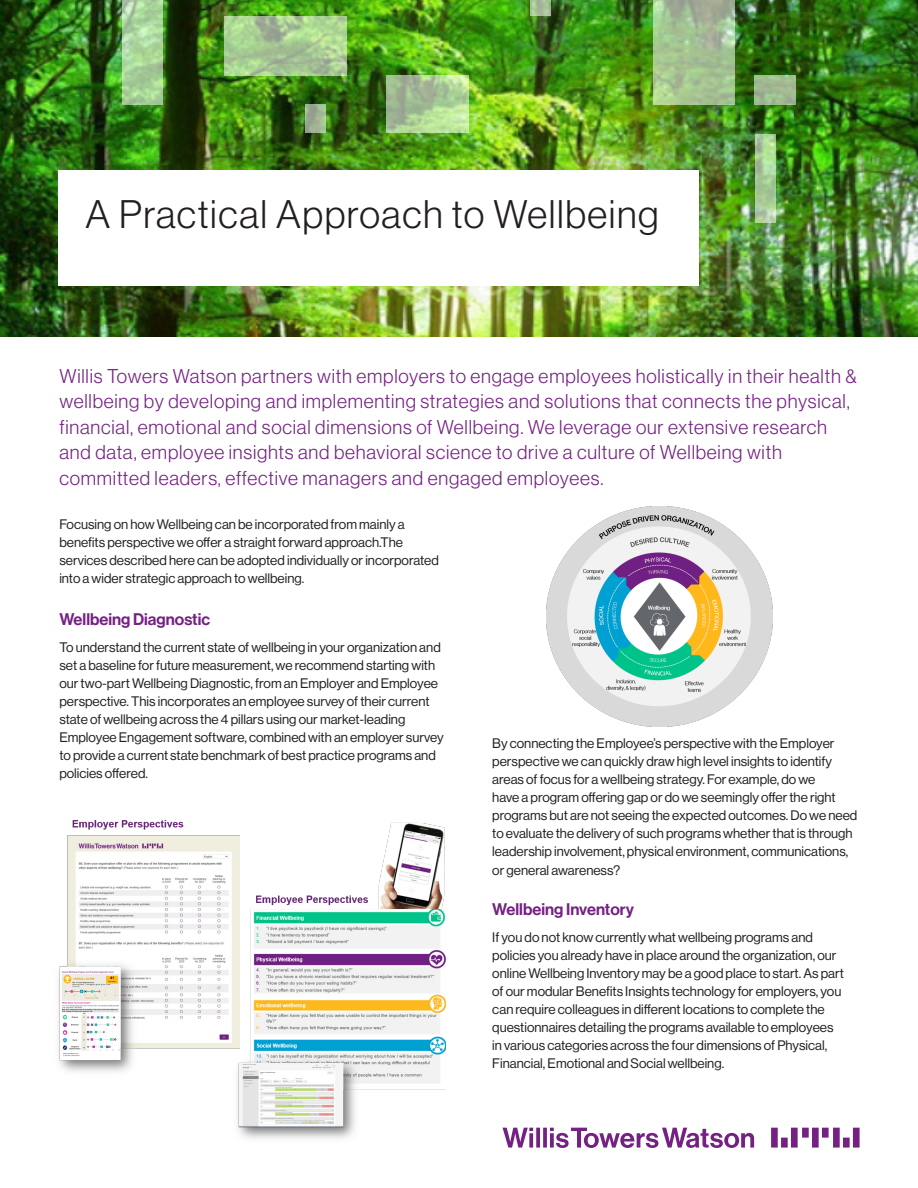
<style>
.page{position:relative;width:918px;height:1188px;background:#fff}
.page>*{position:absolute;margin:0;border:0;box-sizing:border-box;transform-origin:0 0}
.Cover_Title_Black{font:39px "N Haas Grotesk DS Pro 45 Lt";letter-spacing:.04em;color:#231f20}
.Callout_1__13pt_ligh{font:19.5px/25.5px "N Haas Grotesk DS Pro 45 Lt";letter-spacing:.04em;color:#752183}
.Subhead_1__11_13_Med{font:16.5px "N Haas Grotesk DS Pro 65 Md";color:#752183}
.Body_text_black{font:13.5px/18px "N Haas Grotesk DS Pro 55 Rg";color:#231f20}
</style>
<div class="page">
<svg style="left:503px;top:1128px;width:357px;height:20px"></svg>
<img style="left:0;top:0;width:918px;height:337px">
<svg style="left:122px;top:0;width:41px;height:105px;background:#aad49c"></svg>
<svg style="left:224px;top:16px;width:122px;height:59px;background:#a9cb94"></svg>
<svg style="left:305px;top:105px;width:20px;height:28px"></svg>
<svg style="left:387px;top:75px;width:82px;height:58px;background:#adcb98"></svg>
<svg style="left:531px;top:0;width:20px;height:16px"></svg>
<svg style="left:653px;top:0;width:81px;height:105px;background:#a5c095"></svg>
<svg style="left:755px;top:75px;width:41px;height:30px"></svg>
<svg style="left:755px;top:134px;width:20px;height:89px;background:#abce9c"></svg>
<div style="left:58px;top:171px;width:641px;height:115px;background:#fff"></div>
<img style="left:58px;top:820px;width:171px;height:252px">
<img style="left:546px;top:506px;width:227px;height:221px">
<img style="left:229px;top:822px;width:217px;height:317px">
<p class="Cover_Title_Black" style="left:85px;top:192px;width:575px">A Practical Approach to Wellbeing</p>
<p class="Callout_1__13pt_ligh" style="left:59px;top:363px;width:799px">Willis Towers Watson partners with employers to engage employees holistically in their health &amp; wellbeing by developing and implementing strategies and solutions that connects the physical, financial, emotional and social dimensions of Wellbeing. We leverage our extensive research and data, employee insights and behavioral science to drive a culture of Wellbeing with committed leaders, effective managers and engaged employees.</p>
<p class="Body_text_black" style="left:59px;top:515px;width:381px">Focusing on how Wellbeing can be incorporated from mainly a benefits perspective we offer a straight forward approach.The services described here can be adopted individually or incorporated into a wider strategic approach to wellbeing.</p>
<p class="Subhead_1__11_13_Med" style="left:59px;top:609px;width:152px">Wellbeing Diagnostic</p>
<p class="Body_text_black" style="left:59px;top:638px;width:386px">To understand the current state of wellbeing in your organization and set a baseline for future measurement, we recommend starting with our two-part Wellbeing Diagnostic, from an Employer and Employee perspective. This incorporates an employee survey of their current state of wellbeing across the 4 pillars using our market-leading Employee Engagement software, combined with an employer survey to provide a current state benchmark of best practice programs and policies offered.</p>
<p class="Body_text_black" style="left:492px;top:735px;width:367px">By connecting the Employee’s perspective with the Employer perspective we can quickly draw high level insights to identify areas of focus for a wellbeing strategy. For example, do we<br>have a program offering gap or do we seemingly offer the right programs but are not seeing the expected outcomes. Do we need to evaluate the delivery of such programs whether that is through leadership involvement, physical environment, communications, or general awareness?</p>
<p class="Subhead_1__11_13_Med" style="left:492px;top:900px;width:143px">Wellbeing Inventory</p>
<p class="Body_text_black" style="left:492px;top:928px;width:353px">If you do not know currently what wellbeing programs and policies you already have in place around the organization, our online Wellbeing Inventory may be a good place to start. As part of our modular Benefits Insights technology for employers, you can require colleagues in different locations to complete the questionnaires detailing the programs available to employees in various categories across the four dimensions of Physical, Financial, Emotional and Social wellbeing.</p>
</div>
